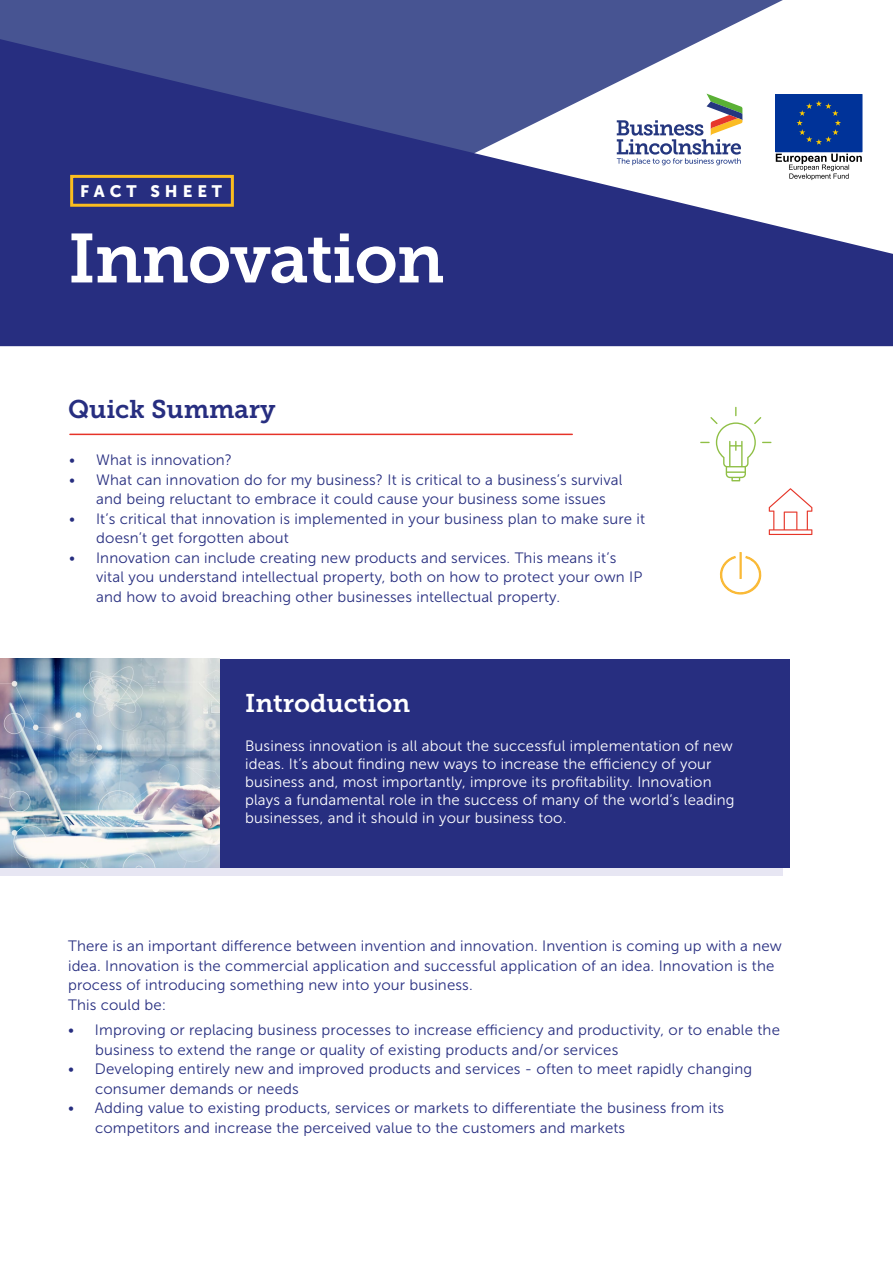
<style>
.page{position:relative;width:893px;height:1263px;background:#fff}
.page>*{position:absolute;margin:0;border:0;box-sizing:border-box;transform-origin:0 0}
.t1{font:69px "Museo Slab 700";letter-spacing:-.02em;color:#fff}
.t2{font:25.5px "Museo Slab 700";color:#272e80}
.t3{font:25.5px "Museo Slab 700";color:#fff}
.t4{font:16.5px "Museo Sans 900";letter-spacing:.3em;color:#fff}
.t5{font:15px/19.5px "Museo Sans 300";letter-spacing:.01em;color:#272e80}
.t6{font:15px/18px "Museo Sans 300";letter-spacing:.01em;color:#fff}
</style>
<div class="page">
<div style="left:0;top:737px;width:782px;height:139px;background:#e7e6f3"></div>
<div style="left:0;top:0;width:783px;height:39px;background:#475492"></div>
<svg style="left:0;top:39px;width:893px;height:307px;fill:#272e80"></svg>
<svg style="left:776px;top:154px;width:86px;height:26px"></svg>
<div style="left:776px;top:94px;width:86px;height:58px;background:#039"></div>
<svg style="left:796px;top:101px;width:45px;height:44px"></svg>
<svg style="left:617px;top:94px;width:125px;height:71px"></svg>
<div style="left:70px;top:175px;width:164px;height:32px;border:3px solid #fbbd1f"></div>
<div style="left:219px;top:659px;width:571px;height:208px;background:#272e80"></div>
<img style="left:0;top:659px;width:219px;height:208px">
<svg style="left:700px;top:407px;width:71px;height:74px"></svg>
<svg style="left:719px;top:555px;width:43px;height:40px"></svg>
<div style="left:739px;top:552px;width:3px;height:27px;border:2px solid #faba38"></div>
<svg style="left:769px;top:488px;width:43px;height:47px"></svg>
<hr style="left:70px;top:434px;width:502px;height:1px;background:#e63329">
<p class="t4" style="left:80px;top:182px;width:143px">FACT SHEET</p>
<h1 class="t1" style="left:68px;top:219px;width:378px">Innovation</h1>
<h2 class="t2" style="left:68px;top:395px;width:209px">Quick Summary</h2>
<p class="t5" style="left:69px;top:450px;width:164px">• What is innovation?</p>
<p class="t5" style="left:96px;top:470px;width:528px;text-indent:-27px">• What can innovation do for my business? It is critical to a business’s survival and being reluctant to embrace it could cause your business some issues</p>
<p class="t5" style="left:96px;top:509px;width:550px;text-indent:-27px">• It’s critical that innovation is implemented in your business plan to make sure it doesn’t get forgotten about</p>
<p class="t5" style="left:96px;top:548px;width:548px;text-indent:-27px">• Innovation can include creating new products and services. This means it’s vital you understand intellectual property, both on how to protect your own IP and how to avoid breaching other businesses intellectual property.</p>
<h2 class="t3" style="left:245px;top:689px;width:167px">Introduction</h2>
<p class="t6" style="left:245px;top:737px;width:491px">Business innovation is all about the successful implementation of new ideas. It’s about finding new ways to increase the efficiency of your business and, most importantly, improve its profitability. Innovation plays a fundamental role in the success of many of the world’s leading businesses, and it should in your business too.</p>
<p class="t5" style="left:68px;top:936px;width:715px">There is an important difference between invention and innovation. Invention is coming up with a new idea. Innovation is the commercial application and successful application of an idea. Innovation is the process of introducing something new into your business.<br>This could be:</p>
<p class="t5" style="left:95px;top:1020px;width:686px;text-indent:-27px">• Improving or replacing business processes to increase efficiency and productivity, or to enable the business to extend the range or quality of existing products and/or services</p>
<p class="t5" style="left:95px;top:1059px;width:659px;text-indent:-27px">• Developing entirely new and improved products and services - often to meet rapidly changing consumer demands or needs</p>
<p class="t5" style="left:95px;top:1098px;width:631px;text-indent:-27px">• Adding value to existing products, services or markets to differentiate the business from its competitors and increase the perceived value to the customers and markets</p>
</div>
